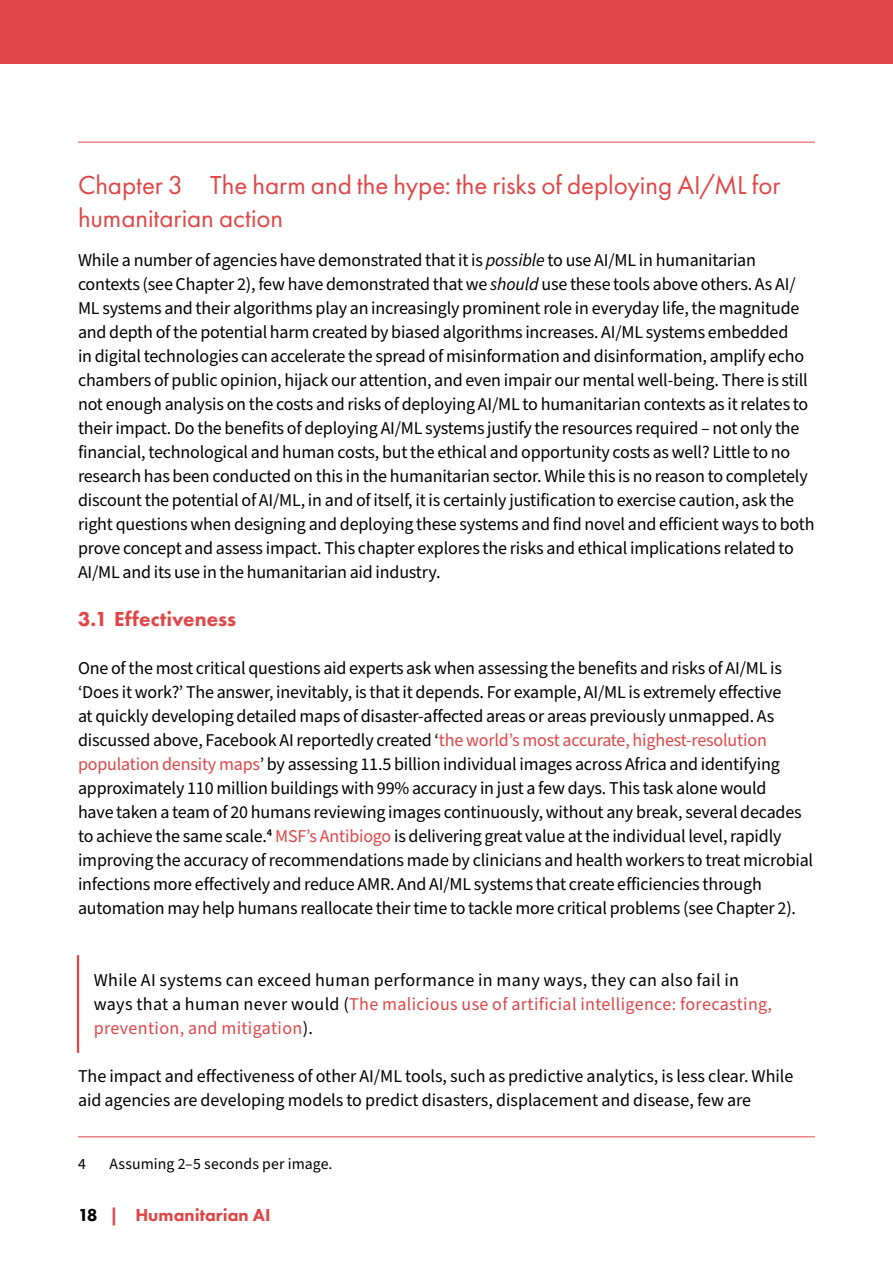
<style>
.page{position:relative;width:893px;height:1263px;background:#fff}
.page>*{position:absolute;margin:0;border:0;box-sizing:border-box;transform-origin:0 0}
.Chapter_heading{font:27px/33px "Futura PT";color:#e04547}
.Heading_1{font:800 21px "Futura PT";color:#e04547}
.Body_text{font:18px/24px "Source Sans Pro";letter-spacing:-.01em;color:#000}
.Block_quote{font:18px/24px "Source Sans Pro";letter-spacing:.02em;color:#000}
.t1{font:800 18px "Futura PT";color:#e04547}
.Footnotes{font:15.75px "Source Sans Pro";letter-spacing:.005em;color:#000}
.s1{font-style:italic}
.s2{color:#e04547}
.s3{color:#000}
</style>
<div class="page">
<div style="left:0;top:0;width:893px;height:64px;background:#e04547"></div>
<hr style="left:78px;top:142px;width:737px;height:1px;background:#e04547">
<hr style="left:77px;top:955px;width:2px;height:98px;background:#e04547">
<hr style="left:78px;top:1136px;width:737px;height:1px;background:#e04547">
<h1 class="Chapter_heading" style="left:78px;top:168px;width:704px">Chapter 3 The harm and the hype: the risks of deploying AI/ML for humanitarian action</h1>
<p class="Body_text" style="left:78px;top:248px;width:738px">While a number of agencies have demonstrated that it is <span class="s1">possible</span> to use AI/ML in humanitarian contexts (see Chapter 2), few have demonstrated that we <span class="s1">should</span> use these tools above others. As AI/ ML systems and their algorithms play an increasingly prominent role in everyday life, the magnitude and depth of the potential harm created by biased algorithms increases. AI/ML systems embedded<br>in digital technologies can accelerate the spread of misinformation and disinformation, amplify echo chambers of public opinion, hijack our attention, and even impair our mental well-being. There is still not enough analysis on the costs and risks of deploying AI/ML to humanitarian contexts as it relates to their impact. Do the benefits of deploying AI/ML systems justify the resources required – not only the financial, technological and human costs, but the ethical and opportunity costs as well? Little to no research has been conducted on this in the humanitarian sector. While this is no reason to completely discount the potential of AI/ML, in and of itself, it is certainly justification to exercise caution, ask the right questions when designing and deploying these systems and find novel and efficient ways to both prove concept and assess impact. This chapter explores the risks and ethical implications related to AI/ML and its use in the humanitarian aid industry.</p>
<h2 class="Heading_1" style="left:78px;top:605px;width:160px">3.1 Effectiveness</h2>
<p class="Body_text" style="left:78px;top:656px;width:737px">One of the most critical questions aid experts ask when assessing the benefits and risks of AI/ML is ‘Does it work?’ The answer, inevitably, is that it depends. For example, AI/ML is extremely effective<br>at quickly developing detailed maps of disaster-affected areas or areas previously unmapped. As discussed above, Facebook AI reportedly created ‘<span class="s2">the world’s most accurate, highest-resolution population density maps</span>’ by assessing 11.5 billion individual images across Africa and identifying approximately 110 million buildings with 99% accuracy in just a few days. This task alone would<br>have taken a team of 20 humans reviewing images continuously, without any break, several decades to achieve the same scale.<sup>4</sup> <span class="s2">MSF’s Antibiogo</span> is delivering great value at the individual level, rapidly improving the accuracy of recommendations made by clinicians and health workers to treat microbial infections more effectively and reduce AMR. And AI/ML systems that create efficiencies through automation may help humans reallocate their time to tackle more critical problems (see Chapter 2).</p>
<p class="Block_quote" style="left:94px;top:968px;width:680px">While AI systems can exceed human performance in many ways, they can also fail in ways that a human never would (<span class="s2">The malicious use of artificial intelligence: forecasting, prevention, and mitigation</span>).</p>
<p class="Body_text" style="left:78px;top:1064px;width:717px">The impact and effectiveness of other AI/ML tools, such as predictive analytics, is less clear. While aid agencies are developing models to predict disasters, displacement and disease, few are</p>
<p class="Footnotes" style="left:78px;top:1153px;width:9px">4</p>
<p class="Footnotes" style="left:110px;top:1153px;width:225px">Assuming 2–5 seconds per image.</p>
<p class="t1" style="left:78px;top:1204px;width:194px"><span class="s3">18</span> | Humanitarian AI</p>
</div>
